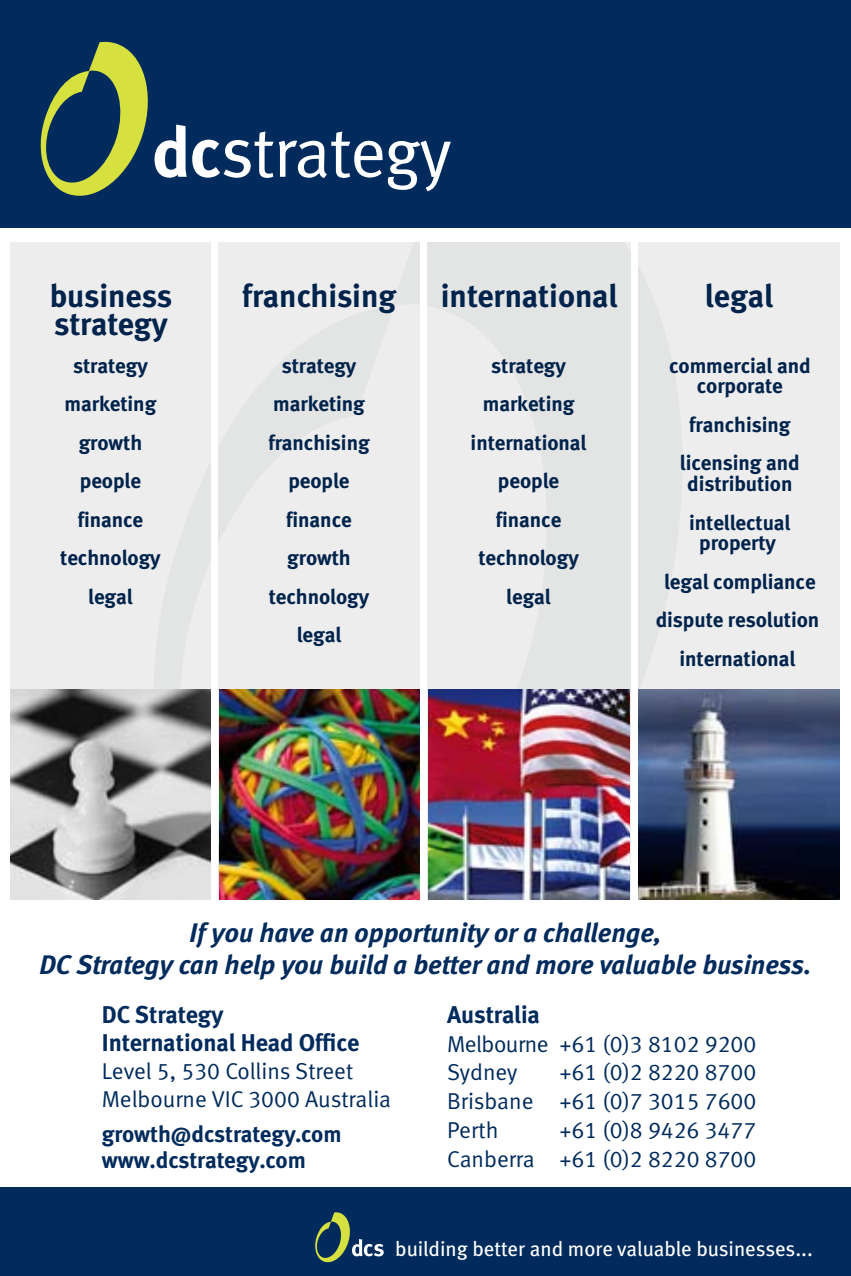
<style>
.page{position:relative;width:851px;height:1276px;background:#fff}
.page>*{position:absolute;margin:0;border:0;box-sizing:border-box;transform-origin:0 0}
.t1{font:32px/28px "Meta Bold LF";color:#00234b}
.t2{font:italic 26.75px/32.2px "Meta Bold LF";color:#002b5c;text-align:center}
.t3{font:24.25px/28px "Meta Bold LF";color:#002b5c}
.t4{font:23px/28.8px "Meta Normal LF";color:#002b5c}
.t5{font:23px/25.5px "Meta Bold LF";color:#002b5c}
.t6{font:21px/38.5px "Meta Bold LF";letter-spacing:-.005em;color:#00234b;text-align:center}
.t7{font:20.75px "Meta Book LF";color:#fff}
</style>
<div class="page">
<div style="left:10px;top:241px;width:829px;height:658px;background:#ededee"></div>
<img style="left:10px;top:689px;width:201px;height:210px">
<img style="left:219px;top:689px;width:201px;height:210px">
<img style="left:428px;top:689px;width:201px;height:210px">
<div style="left:211px;top:228px;width:7px;height:687px;background:#fff"></div>
<div style="left:420px;top:228px;width:7px;height:687px;background:#fff"></div>
<div style="left:630px;top:228px;width:7px;height:687px;background:#fff"></div>
<div style="left:0;top:228px;width:840px;height:14px;background:#fff"></div>
<img style="left:638px;top:689px;width:201px;height:210px">
<div style="left:0;top:0;width:850px;height:228px;background:#002b5c"></div>
<svg style="left:279px;top:131px;width:103px;height:47px"></svg>
<svg style="left:388px;top:141px;width:62px;height:50px"></svg>
<svg style="left:40px;top:41px;width:233px;height:155px"></svg>
<div style="left:0;top:1187px;width:850px;height:89px;background:#002b5c"></div>
<svg style="left:315px;top:1212px;width:68px;height:51px"></svg>
<h1 class="t1" style="left:50px;top:281px;width:124px">business strategy</h1>
<h1 class="t1" style="left:242px;top:281px;width:155px">franchising</h1>
<h1 class="t1" style="left:441px;top:281px;width:178px">international</h1>
<p class="t6" style="left:60px;top:346px;width:102px">strategy marketing growth people finance technology legal</p>
<p class="t6" style="left:268px;top:346px;width:103px">strategy marketing franchising people finance growth technology legal</p>
<p class="t6" style="left:470px;top:346px;width:117px">strategy marketing international people finance technology legal</p>
<h1 class="t1" style="left:704px;top:281px;width:70px">legal</h1>
<p class="t6" style="left:669px;top:355px;width:143px;line-height:20.8px">commercial and corporate</p>
<p class="t6" style="left:679px;top:405px;width:121px">franchising licensing and</p>
<p class="t6" style="left:687px;top:464px;width:107px;text-align:left">distribution intellectual</p>
<p class="t6" style="left:655px;top:523px;width:165px">property<br>legal compliance dispute resolution international</p>
<p class="t2" style="left:39px;top:915px;width:773px">If you have an opportunity or a challenge,<br>DC Strategy can help you build a better and more valuable business.</p>
<p class="t3" style="left:102px;top:1000px;width:259px">DC Strategy<br>International Head Office</p>
<p class="t4" style="left:102px;top:1056px;width:291px;line-height:28px">Level 5, 530 Collins Street<br>Melbourne VIC 3000 Australia</p>
<p class="t5" style="left:102px;top:1121px;width:241px">growth@dcstrategy.com www.dcstrategy.com</p>
<p class="t3" style="left:447px;top:1000px;width:94px">Australia</p>
<p class="t4" style="left:447px;top:1029px;width:310px">Melbourne +61 (0)3 8102 9200<br>Sydney</p>
<p class="t4" style="left:447px;top:1057px;width:310px;text-align:justify;text-indent:112px">+61 (0)2 8220 8700<br>Brisbane +61 (0)7 3015 7600<br>Perth</p>
<p class="t4" style="left:447px;top:1115px;width:310px;text-align:right">+61 (0)8 9426 3477<br>Canberra +61 (0)2 8220 8700</p>
<p class="t7" style="left:395px;top:1237px;width:419px">building better and more valuable businesses...</p>
</div>
